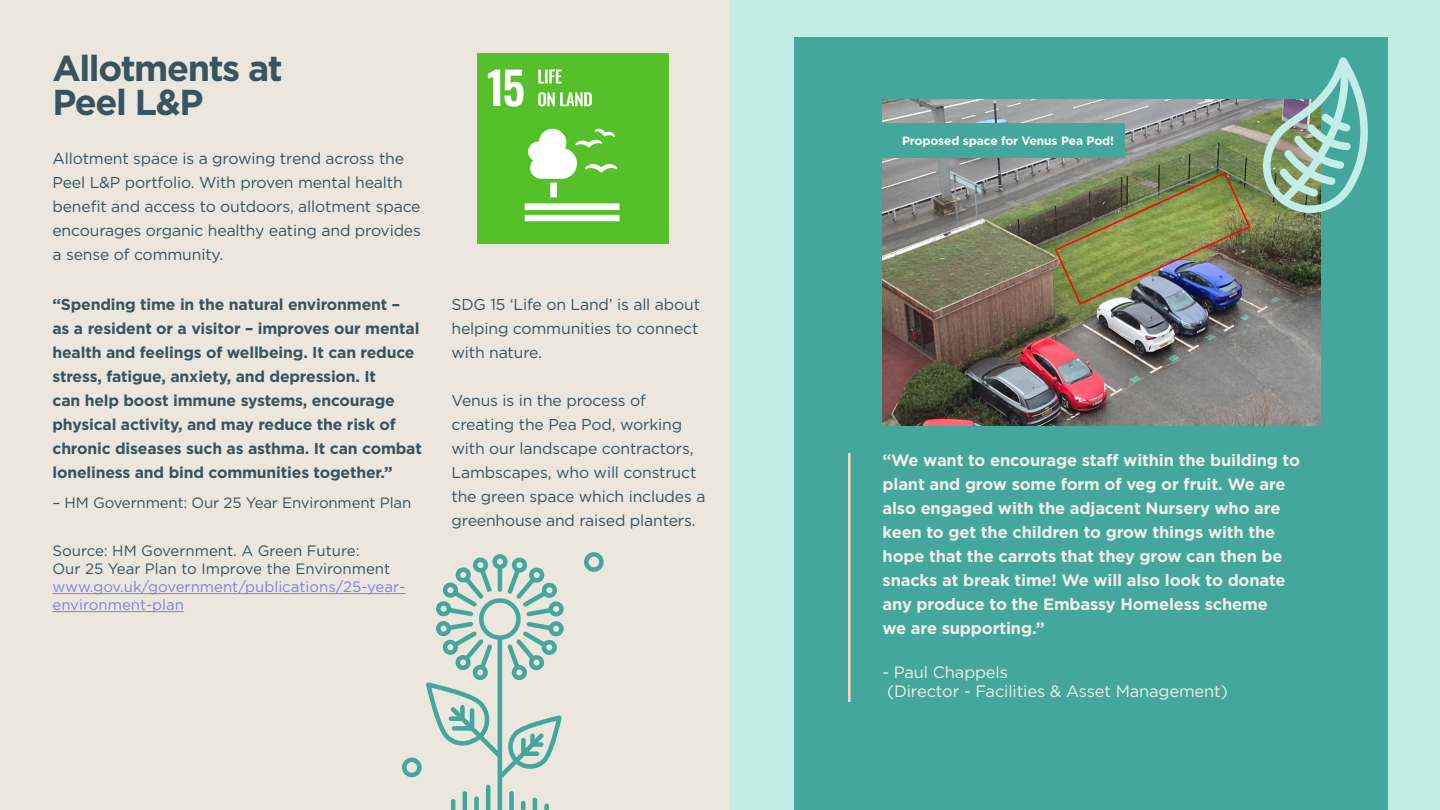
<style>
.page{position:relative;width:1440px;height:810px;background:#fff}
.page>*{position:absolute;margin:0;border:0;box-sizing:border-box;transform-origin:0 0}
.t1{font:700 36px/33.8px "Gotham";letter-spacing:-.04em;color:#375460}
.t2{font:700 16.5px/24px "Gotham";letter-spacing:-.01em;color:#f2eeea}
.t3{font:16.5px/19.5px "Gotham";letter-spacing:-.01em;color:#f2eeea}
.t4{font:15.75px/24px "Gotham";letter-spacing:-.01em;color:#375460}
.t5{font:700 15.75px/24px "Gotham";letter-spacing:-.01em;color:#375460}
.t6{font:15px/18px "Gotham";letter-spacing:-.01em;color:#375460}
.t7{font:15px/18px "Gotham";color:#7b85e0}
.t8{font:700 12px "Gotham";letter-spacing:-.01em;color:#fff}
</style>
<div class="page">
<div style="left:486px;top:0;width:954px;height:810px;background:#c2eee7"></div>
<div style="left:0;top:0;width:729px;height:810px;background:#ebe6de"></div>
<div style="left:794px;top:38px;width:594px;height:772px;background:#44a79c"></div>
<hr style="left:848px;top:453px;width:3px;height:249px;background:#fddabc">
<img style="left:478px;top:53px;width:190px;height:190px">
<hr style="left:52px;top:593px;width:353px;height:1px;background:#7b85e0">
<hr style="left:52px;top:611px;width:132px;height:1px;background:#7b85e0">
<img style="left:883px;top:100px;width:438px;height:326px">
<div style="left:874px;top:123px;width:251px;height:35px;background:#44a79c"></div>
<svg style="left:1262px;top:57px;width:106px;height:156px"></svg>
<svg style="left:402px;top:552px;width:202px;height:258px"></svg>
<h1 class="t1" style="left:52px;top:51px;width:232px">Allotments at<br>Peel L&amp;P</h1>
<p class="t4" style="left:52px;top:146px;width:370px">Allotment space is a growing trend across the Peel L&amp;P portfolio. With proven mental health benefit and access to outdoors, allotment space encourages organic healthy eating and provides a sense of community.</p>
<p class="t5" style="left:52px;top:292px;width:371px">“Spending time in the natural environment –<br>as a resident or a visitor – improves our mental health and feelings of wellbeing. It can reduce stress, fatigue, anxiety, and depression. It<br>can help boost immune systems, encourage physical activity, and may reduce the risk of chronic diseases such as asthma. It can combat loneliness and bind communities together.”</p>
<p class="t6" style="left:52px;top:493px;width:360px">– HM Government: Our 25 Year Environment Plan</p>
<p class="t6" style="left:52px;top:541px;width:339px">Source: HM Government. A Green Future:<br>Our 25 Year Plan to Improve the Environment</p>
<p class="t7" style="left:52px;top:577px;width:354px">www.gov.uk/government/publications/25-year&shy;environment-plan</p>
<p class="t4" style="left:452px;top:292px;width:250px;text-align:justify">SDG 15 ‘Life on Land’ is all about helping communities to connect with nature.</p>
<p class="t4" style="left:452px;top:388px;width:256px">Venus is in the process of creating the Pea Pod, working with our landscape contractors,<br>Lambscapes, who will construct the green space which includes a greenhouse and raised planters.</p>
<p class="t8" style="left:902px;top:133px;width:214px">Proposed space for Venus Pea Pod!</p>
<p class="t2" style="left:883px;top:448px;width:419px">“We want to encourage staff within the building to plant and grow some form of veg or fruit. We are also engaged with the adjacent Nursery who are keen to get the children to grow things with the hope that the carrots that they grow can then be snacks at break time! We will also look to donate any produce to the Embassy Homeless scheme<br>we are supporting.”</p>
<p class="t3" style="left:883px;top:662px;width:347px">- Paul Chappels<br>(Director - Facilities &amp; Asset Management)</p>
</div>
